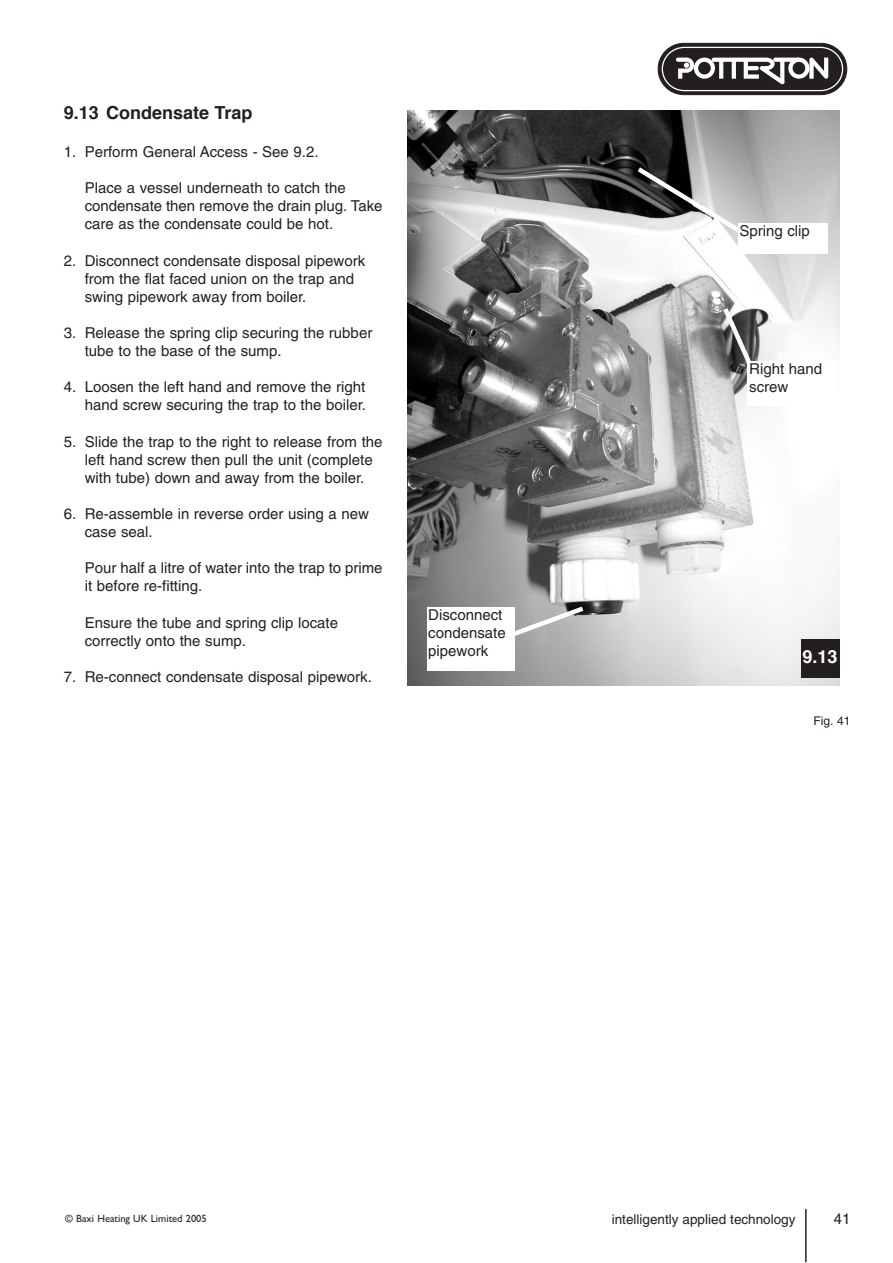
<style>
.page{position:relative;width:893px;height:1263px;background:#fff}
.page>*{position:absolute;margin:0;border:0;box-sizing:border-box;transform-origin:0 0}
.t1{font:700 18px "Helvetica";color:#231f20}
.t2{font:700 18px "Helvetica";color:#fff}
.t3{font:15px/18px "Helvetica";color:#231f20}
.t4{font:13.5px "Helvetica";color:#231f20}
.t5{font:12px "Helvetica";color:#231f20}
.t6{font:10.5px "Gill Sans";color:#231f20}
</style>
<div class="page">
<div style="left:658px;top:43px;width:189px;height:52px;background:#231f20;border-radius:26px"></div>
<div style="left:658px;top:43px;width:189px;height:52px;border:1px solid #231f20;border-radius:26px"></div>
<svg style="left:661px;top:46px;width:183px;height:46px"></svg>
<hr style="left:805px;top:1209px;width:2px;height:53px;background:#231f20">
<img style="left:408px;top:111px;width:432px;height:574px">
<div style="left:427px;top:607px;width:87px;height:64px;background:#fff"></div>
<svg style="left:504px;top:603px;width:84px;height:38px"></svg>
<div style="left:738px;top:224px;width:90px;height:30px;background:#fff"></div>
<svg style="left:633px;top:163px;width:114px;height:75px"></svg>
<svg style="left:719px;top:303px;width:37px;height:69px"></svg>
<div style="left:748px;top:362px;width:88px;height:44px;background:#fff"></div>
<div style="left:801px;top:639px;width:38px;height:39px;background:#231f20"></div>
<p class="t1" style="left:64px;top:106px;width:190px">9.13 Condensate Trap</p>
<p class="t3" style="left:64px;top:144px;width:256px">1. Perform General Access - See 9.2.</p>
<p class="t3" style="left:85px;top:181px;width:299px">Place a vessel underneath to catch the condensate then remove the drain plug. Take care as the condensate could be hot.</p>
<p class="t3" style="left:85px;top:253px;width:282px;text-indent:-21px">2. Disconnect condensate disposal pipework from the flat faced union on the trap and swing pipework away from boiler.</p>
<p class="t3" style="left:85px;top:325px;width:289px;text-indent:-21px">3. Release the spring clip securing the rubber tube to the base of the sump.</p>
<p class="t3" style="left:64px;top:379px;width:304px;text-align:right">4. Loosen the left hand and remove the right hand screw securing the trap to the boiler.</p>
<p class="t3" style="left:85px;top:434px;width:299px;text-indent:-21px">5. Slide the trap to the right to release from the left hand screw then pull the unit (complete with tube) down and away from the boiler.</p>
<p class="t3" style="left:85px;top:506px;width:286px;text-indent:-21px">6. Re-assemble in reverse order using a new case seal.</p>
<p class="t3" style="left:85px;top:560px;width:299px">Pour half a litre of water into the trap to prime it before re-fitting.</p>
<p class="t3" style="left:85px;top:615px;width:255px">Ensure the tube and spring clip locate correctly onto the sump.</p>
<p class="t3" style="left:64px;top:669px;width:310px">7. Re-connect condensate disposal pipework.</p>
<p class="t3" style="left:428px;top:607px;width:79px">Disconnect condensate pipework</p>
<p class="t3" style="left:739px;top:223px;width:72px">Spring clip</p>
<p class="t3" style="left:749px;top:361px;width:74px">Right hand screw</p>
<p class="t2" style="left:803px;top:649px;width:37px">9.13</p>
<p class="t5" style="left:813px;top:716px;width:39px">Fig. 41</p>
<p class="t6" style="left:65px;top:1214px;width:143px">© Baxi Heating UK Limited 2005</p>
<p class="t4" style="left:612px;top:1214px;width:185px">intelligently applied technology</p>
<p class="t3" style="left:834px;top:1211px;width:18px">41</p>
</div>
